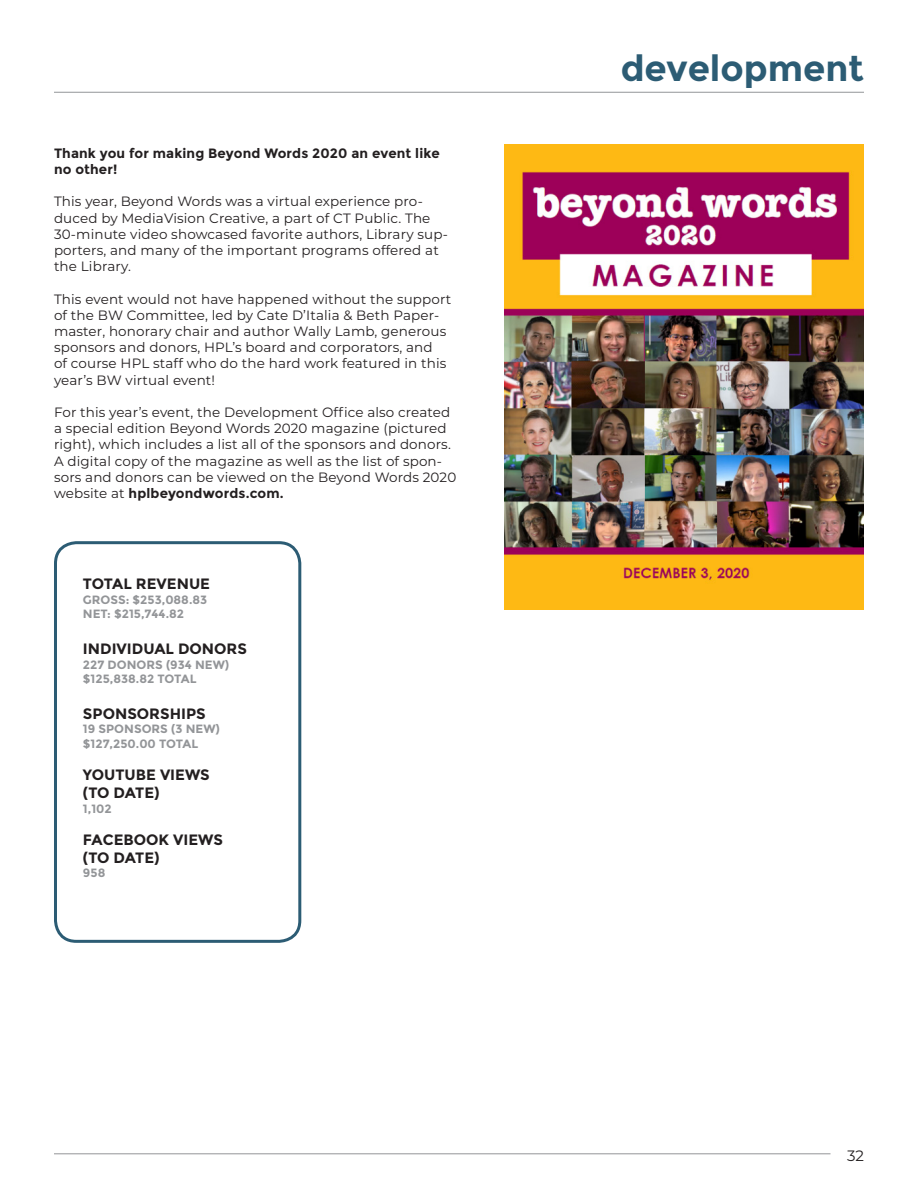
<style>
.page{position:relative;width:918px;height:1188px;background:#fff}
.page>*{position:absolute;margin:0;border:0;box-sizing:border-box;transform-origin:0 0}
.Heading_Title{font:700 36px "Montserrat";color:#2c5c74}
.Heading_2{font:700 15px "Montserrat";color:#231f20}
.t1{font:15px "Montserrat";color:#231f20}
.Text{font:13.5px/16.2px "Montserrat";letter-spacing:.01em;color:#231f20}
.Text-2{font:700 13.5px/16.2px "Montserrat";letter-spacing:.01em;color:#231f20}
.Paragraph_Style_1{font:700 12px "Montserrat";color:#939598}
.s1{font-weight:700}
</style>
<div class="page">
<hr style="left:54px;top:92px;width:810px;height:1px;background:#939598">
<hr style="left:54px;top:1154px;width:777px;height:1px;background:#939598">
<div style="left:54px;top:541px;width:247px;height:402px;border:3px solid #2c5c74;border-radius:21px"></div>
<img style="left:505px;top:145px;width:359px;height:464px">
<p class="Text-2" style="left:54px;top:145px;width:387px">Thank you for making Beyond Words 2020 an event like no other!</p>
<p class="Text" style="left:54px;top:193px;width:396px">This year, Beyond Words was a virtual experience pro&shy;duced by MediaVision Creative, a part of CT Public. The 30-minute video showcased favorite authors, Library sup&shy;porters, and many of the important programs offered at the Library.</p>
<p class="Text" style="left:54px;top:290px;width:399px">This event would not have happened without the support of the BW Committee, led by Cate D’Italia &amp; Beth Paper&shy;master, honorary chair and author Wally Lamb, generous sponsors and donors, HPL’s board and corporators, and<br>of course HPL staff who do the hard work featured in this year’s BW virtual event!</p>
<p class="Text" style="left:54px;top:404px;width:404px">For this year’s event, the Development Office also created a special edition Beyond Words 2020 magazine (pictured right), which includes a list all of the sponsors and donors.<br>A digital copy of the magazine as well as the list of spon&shy;sors and donors can be viewed on the Beyond Words 2020 website at <span class="s1">hplbeyondwords.com.</span></p>
<p class="Heading_2" style="left:83px;top:575px;width:129px">TOTAL REVENUE</p>
<p class="Paragraph_Style_1" style="left:83px;top:592px;width:126px">GROSS: $253,088.83</p>
<p class="Paragraph_Style_1" style="left:83px;top:607px;width:103px">NET: $215,744.82</p>
<p class="Heading_2" style="left:83px;top:640px;width:166px">INDIVIDUAL DONORS</p>
<p class="Paragraph_Style_1" style="left:83px;top:657px;width:148px">227 DONORS (934 NEW)</p>
<p class="Paragraph_Style_1" style="left:83px;top:672px;width:115px">$125,838.82 TOTAL</p>
<p class="Heading_2" style="left:83px;top:705px;width:124px">SPONSORSHIPS</p>
<p class="Paragraph_Style_1" style="left:83px;top:722px;width:138px">19 SPONSORS (3 NEW)</p>
<p class="Paragraph_Style_1" style="left:83px;top:736px;width:117px">$127,250.00 TOTAL</p>
<p class="Heading_2" style="left:83px;top:766px;width:128px">YOUTUBE VIEWS</p>
<p class="Heading_2" style="left:83px;top:784px;width:78px">(TO DATE)</p>
<p class="Paragraph_Style_1" style="left:83px;top:801px;width:30px">1,102</p>
<p class="Heading_2" style="left:83px;top:831px;width:142px">FACEBOOK VIEWS</p>
<p class="Heading_2" style="left:83px;top:849px;width:78px">(TO DATE)</p>
<p class="Paragraph_Style_1" style="left:83px;top:866px;width:24px">958</p>
<p class="Heading_Title" style="left:621px;top:47px;width:245px">development</p>
<p class="t1" style="left:847px;top:1145px;width:18px">32</p>
</div>
